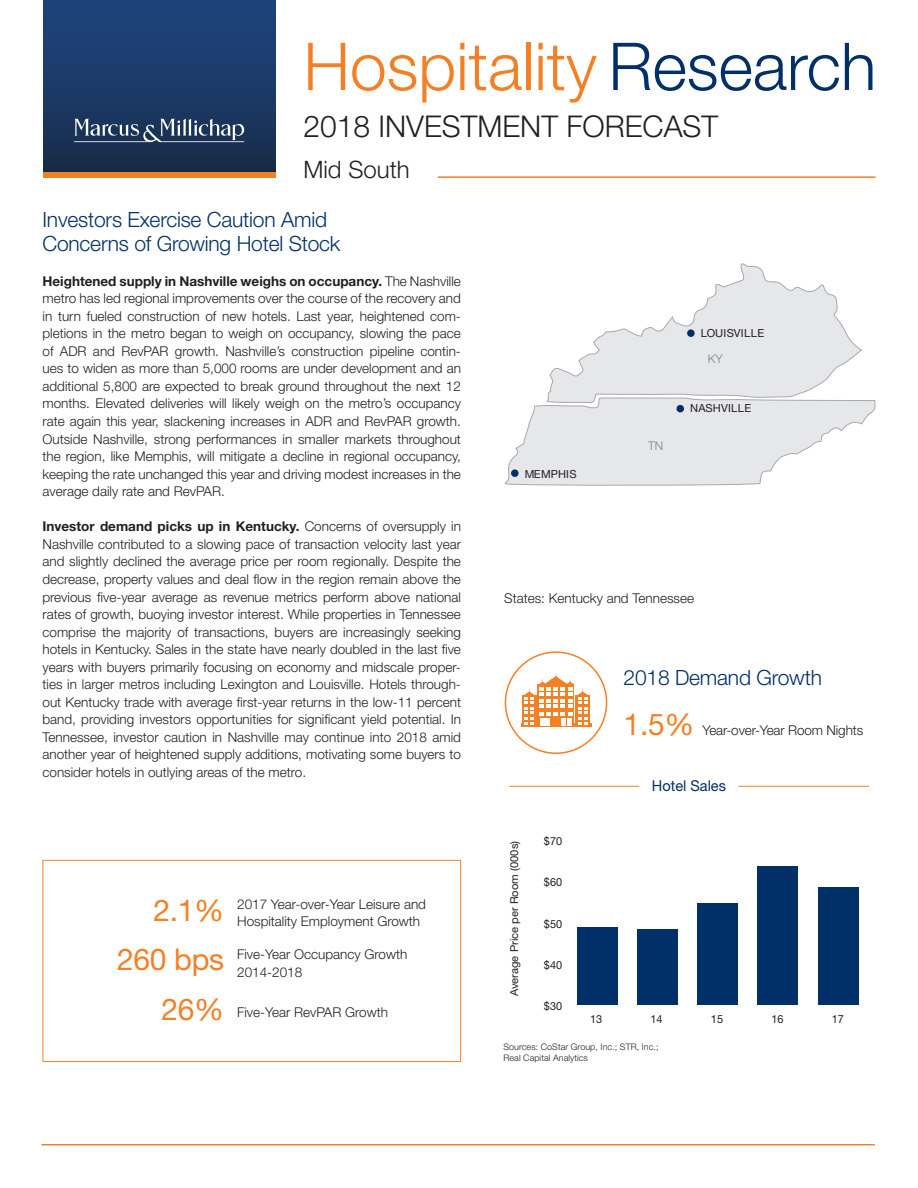
<style>
.page{position:relative;width:918px;height:1188px;background:#fff}
.page>*{position:absolute;margin:0;border:0;box-sizing:border-box;transform-origin:0 0}
.t1{font:300 66px "Helvetica Neue LT Std";color:#f48026}
.t2{font:300 30px "Helvetica Neue LT Std";color:#231f20}
.Body{font:30px "Helvetica Neue LT Std";letter-spacing:-.01em;color:#f48026}
.t3{font:300 24px "Helvetica Neue LT Std";color:#231f20}
.Header-1{font:300 21px "Helvetica Neue LT Std";letter-spacing:-.01em;color:#003067}
.t4{font:15px "Helvetica Neue LT Std";color:#003067}
.Body-2{font:300 13.5px/17.5px "Helvetica Neue LT Std";color:#231f20;text-align:justify}
.t5{font:300 12px "Helvetica Neue LT Std";color:#808285}
.t6{font:11.25px "Helvetica Neue LT Std";color:#231f20}
.t7{font:11.1px "Helvetica Neue LT Std";letter-spacing:.015em;color:#231f20}
.t8{font:10.95px "Helvetica Neue LT Std";color:#231f20}
.t9{font:300 9px "Helvetica Neue LT Std";letter-spacing:.005em;color:#231f20}
.s1{color:#003067}
.s2{font-weight:700}
</style>
<div class="page">
<div style="left:43px;top:0;width:232px;height:175px;background:linear-gradient(to bottom,#1f4481,#182e4a)"></div>
<svg style="left:74px;top:119px;width:172px;height:23px;background:#4e627e"></svg>
<div style="left:43px;top:172px;width:232px;height:6px;background:#f48024"></div>
<hr style="left:438px;top:176px;width:438px;height:2px;background:#f48026">
<svg style="left:521px;top:723px;width:70px;height:4px"></svg>
<div style="left:522px;top:695px;width:14px;height:32px;background:#f58024"></div>
<div style="left:576px;top:695px;width:14px;height:32px;background:#f58024"></div>
<svg style="left:524px;top:673px;width:64px;height:52px"></svg>
<div style="left:505px;top:651px;width:102px;height:103px;border:2px solid #f48026;border-radius:50%"></div>
<div style="left:43px;top:860px;width:418px;height:202px;border:1px solid #f48026"></div>
<hr style="left:41px;top:1144px;width:834px;height:1px;background:#f48026">
<hr style="left:509px;top:786px;width:130px;height:1px;background:#f48026">
<hr style="left:739px;top:786px;width:130px;height:1px;background:#f48026">
<div style="left:577px;top:928px;width:40px;height:77px;background:#003067"></div>
<div style="left:637px;top:929px;width:41px;height:76px;background:#003067"></div>
<div style="left:697px;top:903px;width:41px;height:102px;background:#003067"></div>
<div style="left:758px;top:866px;width:40px;height:139px;background:#003067"></div>
<div style="left:818px;top:888px;width:40px;height:117px;background:#003067"></div>
<svg style="left:505px;top:400px;width:370px;height:86px"></svg>
<svg style="left:545px;top:263px;width:318px;height:140px"></svg>
<div style="left:677px;top:405px;width:7px;height:7px;background:#003067;border-radius:50%"></div>
<div style="left:687px;top:329px;width:8px;height:8px;background:#003067;border-radius:50%"></div>
<div style="left:511px;top:469px;width:8px;height:8px;background:#003067;border-radius:50%"></div>
<p class="t1" style="left:303px;top:26px;width:574px">Hospitality <span class="s1">Research</span></p>
<p class="t2" style="left:303px;top:108px;width:416px">2018 INVESTMENT FORECAST</p>
<p class="t3" style="left:303px;top:155px;width:108px">Mid South</p>
<p class="Header-1" style="left:43px;top:206px;width:286px">Investors Exercise Caution Amid</p>
<p class="Header-1" style="left:43px;top:230px;width:299px">Concerns of Growing Hotel Stock</p>
<p class="Body-2" style="left:43px;top:272px;width:420px"><span class="s2">Heightened supply in Nashville weighs on occupancy.</span> The Nashville metro has led regional improvements over the course of the recovery and in turn fueled construction of new hotels. Last year, heightened com&shy;pletions in the metro began to weigh on occupancy, slowing the pace of ADR and RevPAR growth. Nashville’s construction pipeline contin&shy;ues to widen as more than 5,000 rooms are under development and an additional 5,800 are expected to break ground throughout the next 12 months. Elevated deliveries will likely weigh on the metro’s occupancy rate again this year, slackening increases in ADR and RevPAR growth.<br>Outside Nashville, strong performances in smaller markets throughout the region, like Memphis, will mitigate a decline in regional occupancy, keeping the rate unchanged this year and driving modest increases in the average daily rate and RevPAR.</p>
<p class="Body-2" style="left:43px;top:517px;width:420px"><span class="s2">Investor demand picks up in Kentucky.</span> Concerns of oversupply in Nashville contributed to a slowing pace of transaction velocity last year and slightly declined the average price per room regionally. Despite the decrease, property values and deal flow in the region remain above the previous five-year average as revenue metrics perform above national rates of growth, buoying investor interest. While properties in Tennessee comprise the majority of transactions, buyers are increasingly seeking hotels in Kentucky. Sales in the state have nearly doubled in the last five years with buyers primarily focusing on economy and midscale proper&shy;ties in larger metros including Lexington and Louisville. Hotels through&shy;out Kentucky trade with average first-year returns in the low-11 percent band, providing investors opportunities for significant yield potential. In Tennessee, investor caution in Nashville may continue into 2018 amid another year of heightened supply additions, motivating some buyers to consider hotels in outlying areas of the metro.</p>
<p class="Body" style="left:153px;top:892px;width:72px">2.1%</p>
<p class="Body" style="left:117px;top:942px;width:109px">260 bps</p>
<p class="Body" style="left:161px;top:991px;width:64px">26%</p>
<p class="Body-2" style="left:237px;top:896px;width:190px;line-height:16.5px">2017 Year-over-Year Leisure and<br>Hospitality Employment Growth</p>
<p class="Body-2" style="left:237px;top:945px;width:172px">Five-Year Occupancy Growth</p>
<p class="Body-2" style="left:237px;top:963px;width:67px">2014-2018</p>
<p class="Body-2" style="left:237px;top:1003px;width:152px">Five-Year RevPAR Growth</p>
<p class="t7" style="left:701px;top:326px;width:65px">LOUISVILLE</p>
<p class="t5" style="left:708px;top:351px;width:17px">KY</p>
<p class="t7" style="left:525px;top:467px;width:53px">MEMPHIS</p>
<p class="t5" style="left:648px;top:438px;width:17px">TN</p>
<p class="t7" style="left:690px;top:401px;width:63px">NASHVILLE</p>
<p class="Body-2" style="left:504px;top:589px;width:191px">States: Kentucky and Tennessee</p>
<p class="Header-1" style="left:624px;top:665px;width:200px">2018 Demand Growth</p>
<p class="Body" style="left:624px;top:706px;width:72px">1.5%</p>
<p class="Body-2" style="left:702px;top:721px;width:162px">Year-over-Year Room Nights</p>
<p class="t8" style="left:508px;top:996px;width:157px;rotate:-90deg">Average Price per Room (000s)</p>
<p class="t6" style="left:544px;top:834px;width:20px">$70</p>
<p class="t6" style="left:544px;top:876px;width:20px">$60</p>
<p class="t6" style="left:544px;top:917px;width:20px">$50</p>
<p class="t6" style="left:544px;top:958px;width:20px">$40</p>
<p class="t6" style="left:544px;top:999px;width:20px">$30</p>
<p class="t4" style="left:652px;top:776px;width:76px">Hotel Sales</p>
<p class="t6" style="left:590px;top:1012px;width:14px">13</p>
<p class="t6" style="left:650px;top:1012px;width:14px">14</p>
<p class="t6" style="left:711px;top:1012px;width:14px">15</p>
<p class="t6" style="left:771px;top:1012px;width:14px">16</p>
<p class="t6" style="left:832px;top:1012px;width:14px">17</p>
<p class="t9" style="left:504px;top:1042px;width:157px">Sources: CoStar Group, Inc.; STR, Inc.;</p>
<p class="t9" style="left:504px;top:1052px;width:86px">Real Capital Analytics</p>
</div>
